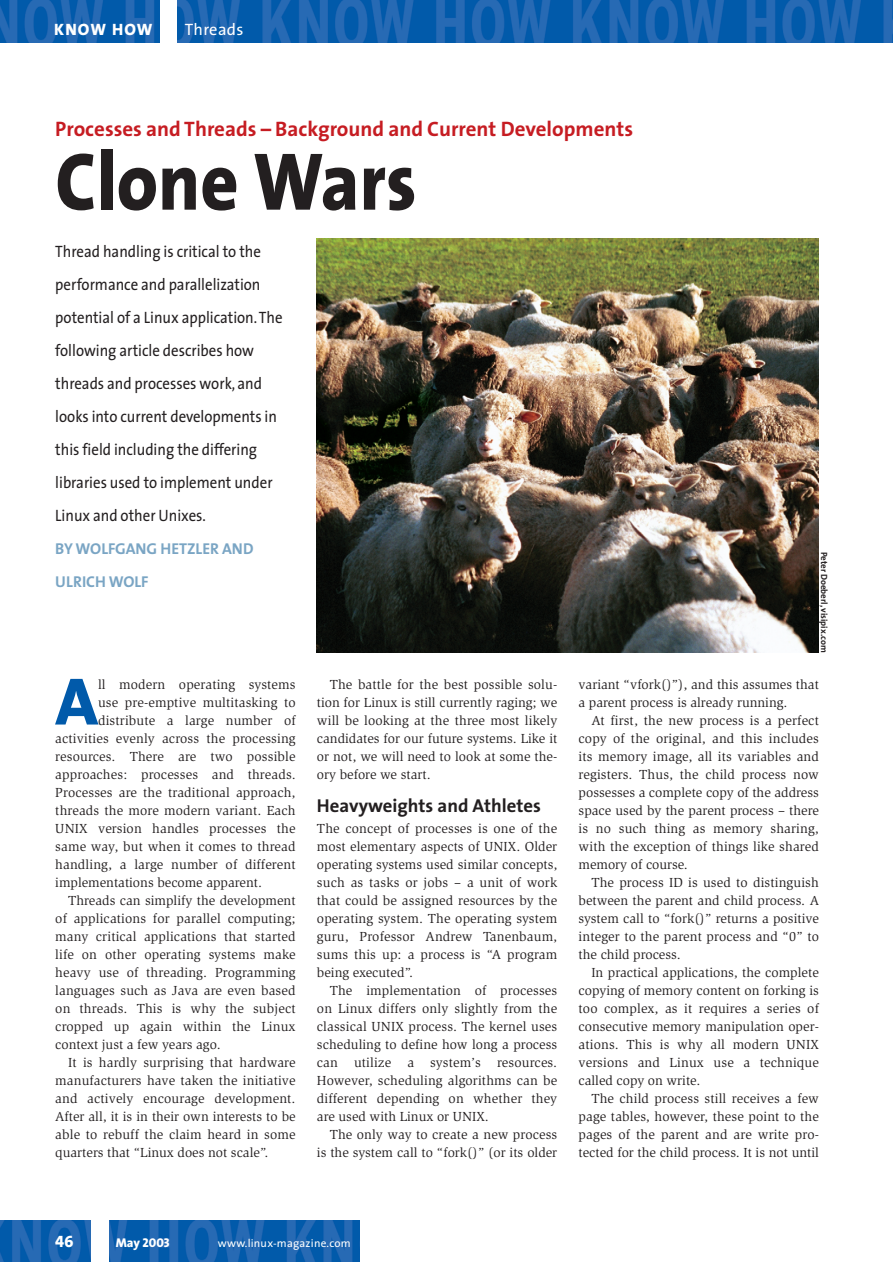
<style>
.page{position:relative;width:893px;height:1262px;background:#fff}
.page>*{position:absolute;margin:0;border:0;box-sizing:border-box;transform-origin:0 0}
.t1{font:800 82.5px "The Sans";color:#231f20;scale:.9 1}
.t2{font:800 67.65px "The Sans";color:#015aaa}
.t3{font:700 21px "The Sans";color:#c61c22}
.t4{font:700 18.75px "The Sans";color:#231f20}
.t5{font:16.5px/33px "The Sans";color:#231f20;scale:.9 1}
.t6{font:16.5px "The Sans Extra Bold Caps";letter-spacing:.07em;color:#fff}
.t7{font:16.5px "The Sans";letter-spacing:.02em;color:#fff}
.t8{font:16.5px "The Sans Extra Bold Expert";color:#fff}
.t9{font:700 15.75px/33px "The Sans";color:#7aa5c4}
.t10{font:13.5px/18px "Slimbach";letter-spacing:.01em;color:#231f20;text-align:justify}
.t11{font:12.75px "The Sans Extra Bold Caps";color:#fff}
.t12{font:11.25px "The Sans";letter-spacing:.02em;color:#fff}
.t13{font:700 9px "The Sans";color:#231f20}
.s1{font-family:"The Sans";font-weight:800}
</style>
<div class="page">
<img style="left:317px;top:238px;width:502px;height:414px">
<img style="left:0;top:1220px;width:359px;height:41px">
<div style="left:91px;top:1220px;width:17px;height:41px;background:#fff"></div>
<img style="left:0;top:0;width:892px;height:43px">
<div style="left:160px;top:0;width:17px;height:43px;background:#fff"></div>
<p class="t6" style="left:54px;top:20px;width:100px">KNOW HOW</p>
<p class="t7" style="left:185px;top:23px;width:60px">Threads</p>
<h3 class="t3" style="left:55px;top:121px;width:579px">Processes and Threads – Background and Current Developments</h3>
<h1 class="t1" style="left:55px;top:151px;width:403px">Clone Wars</h1>
<p class="t5" style="left:55px;top:237px;width:254px">Thread handling is critical to the performance and parallelization potential of a Linux application. The following article describes how threads and processes work, and looks into current developments in this field including the differing libraries used to implement under Linux and other Unixes.</p>
<p class="t9" style="left:55px;top:534px;width:200px">BY WOLFGANG HETZLER AND<br>ULRICH WOLF</p>
<p class="t13" style="left:827px;top:551px;width:102px;rotate:90deg">Peter Doeberl, visipix.com</p>
<h2 class="t2" style="left:55px;top:676px;width:44px">A</h2>
<p class="t10" style="left:98px;top:676px;width:199px">ll modern operating systems</p>
<p class="t10" style="left:98px;top:694px;width:199px">use pre-emptive multitasking to</p>
<p class="t10" style="left:98px;top:712px;width:199px">distribute a large number of</p>
<p class="t10" style="left:55px;top:730px;width:242px">activities evenly across the processing</p>
<p class="t10" style="left:55px;top:748px;width:242px">resources. There are two possible</p>
<p class="t10" style="left:55px;top:766px;width:242px">approaches: processes and threads.</p>
<p class="t10" style="left:55px;top:784px;width:242px">Processes are the traditional approach,</p>
<p class="t10" style="left:55px;top:802px;width:242px">threads the more modern variant. Each</p>
<p class="t10" style="left:55px;top:820px;width:242px">UNIX version handles processes the</p>
<p class="t10" style="left:55px;top:838px;width:242px">same way, but when it comes to thread</p>
<p class="t10" style="left:55px;top:856px;width:242px">handling, a large number of different</p>
<p class="t10" style="left:55px;top:874px;width:208px">implementations become apparent.</p>
<p class="t10" style="left:68px;top:892px;width:229px">Threads can simplify the development</p>
<p class="t10" style="left:55px;top:910px;width:242px">of applications for parallel computing;</p>
<p class="t10" style="left:55px;top:928px;width:242px">many critical applications that started</p>
<p class="t10" style="left:55px;top:946px;width:242px">life on other operating systems make</p>
<p class="t10" style="left:55px;top:964px;width:242px">heavy use of threading. Programming</p>
<p class="t10" style="left:55px;top:982px;width:242px">languages such as Java are even based</p>
<p class="t10" style="left:55px;top:1000px;width:242px">on threads. This is why the subject</p>
<p class="t10" style="left:55px;top:1018px;width:242px">cropped up again within the Linux</p>
<p class="t10" style="left:55px;top:1036px;width:167px">context just a few years ago.</p>
<p class="t10" style="left:68px;top:1054px;width:229px">It is hardly surprising that hardware</p>
<p class="t10" style="left:55px;top:1072px;width:242px">manufacturers have taken the initiative</p>
<p class="t10" style="left:55px;top:1090px;width:242px">and actively encourage development.</p>
<p class="t10" style="left:55px;top:1108px;width:242px">After all, it is in their own interests to be</p>
<p class="t10" style="left:55px;top:1126px;width:242px">able to rebuff the claim heard in some</p>
<p class="t10" style="left:55px;top:1144px;width:215px">quarters that “Linux does not scale”.</p>
<p class="t10" style="left:317px;top:676px;width:242px;text-indent:13px">The battle for the best possible solu&shy;tion for Linux is still currently raging; we will be looking at the three most likely candidates for our future systems. Like it or not, we will need to look at some the&shy;ory before we start.</p>
<h3 class="t4" style="left:317px;top:799px;width:225px">Heavyweights and Athletes</h3>
<p class="t10" style="left:317px;top:820px;width:242px">The concept of processes is one of the most elementary aspects of UNIX. Older operating systems used similar concepts, such as tasks or jobs – a unit of work that could be assigned resources by the operating system. The operating system guru, Professor Andrew Tanenbaum, sums this up: a process is “A program being executed”.</p>
<p class="t10" style="left:317px;top:982px;width:242px;text-indent:13px">The implementation of processes on Linux differs only slightly from the classical UNIX process. The kernel uses scheduling to define how long a process can utilize a system’s resources.<br>However, scheduling algorithms can be different depending on whether they are used with Linux or UNIX.</p>
<p class="t10" style="left:317px;top:1126px;width:242px;text-align:right">The only way to create a new process is the system call to “fork()” (or its older</p>
<p class="t10" style="left:578px;top:676px;width:242px">variant “vfork()”), and this assumes that a parent process is already running.</p>
<p class="t10" style="left:578px;top:712px;width:242px;text-indent:13px">At first, the new process is a perfect copy of the original, and this includes its memory image, all its variables and registers. Thus, the child process now possesses a complete copy of the address space used by the parent process – there is no such thing as memory sharing, with the exception of things like shared memory of course.</p>
<p class="t10" style="left:578px;top:874px;width:242px;text-indent:13px">The process ID is used to distinguish between the parent and child process. A system call to “fork()” returns a positive integer to the parent process and “0” to the child process.</p>
<p class="t10" style="left:578px;top:964px;width:242px;text-indent:13px">In practical applications, the complete copying of memory content on forking is too complex, as it requires a series of consecutive memory manipulation oper&shy;ations. This is why all modern UNIX versions and Linux use a technique called copy on write.</p>
<p class="t10" style="left:578px;top:1090px;width:242px;text-indent:13px">The child process still receives a few page tables, however, these point to the pages of the parent and are write pro&shy;tected for the child process. It is not until</p>
<p class="t8" style="left:55px;top:1231px;width:20px">46</p>
<p class="t11" style="left:116px;top:1234px;width:55px"><span class="s1">May</span> 2003</p>
<p class="t12" style="left:218px;top:1238px;width:134px">www.linux-magazine.com</p>
</div>
